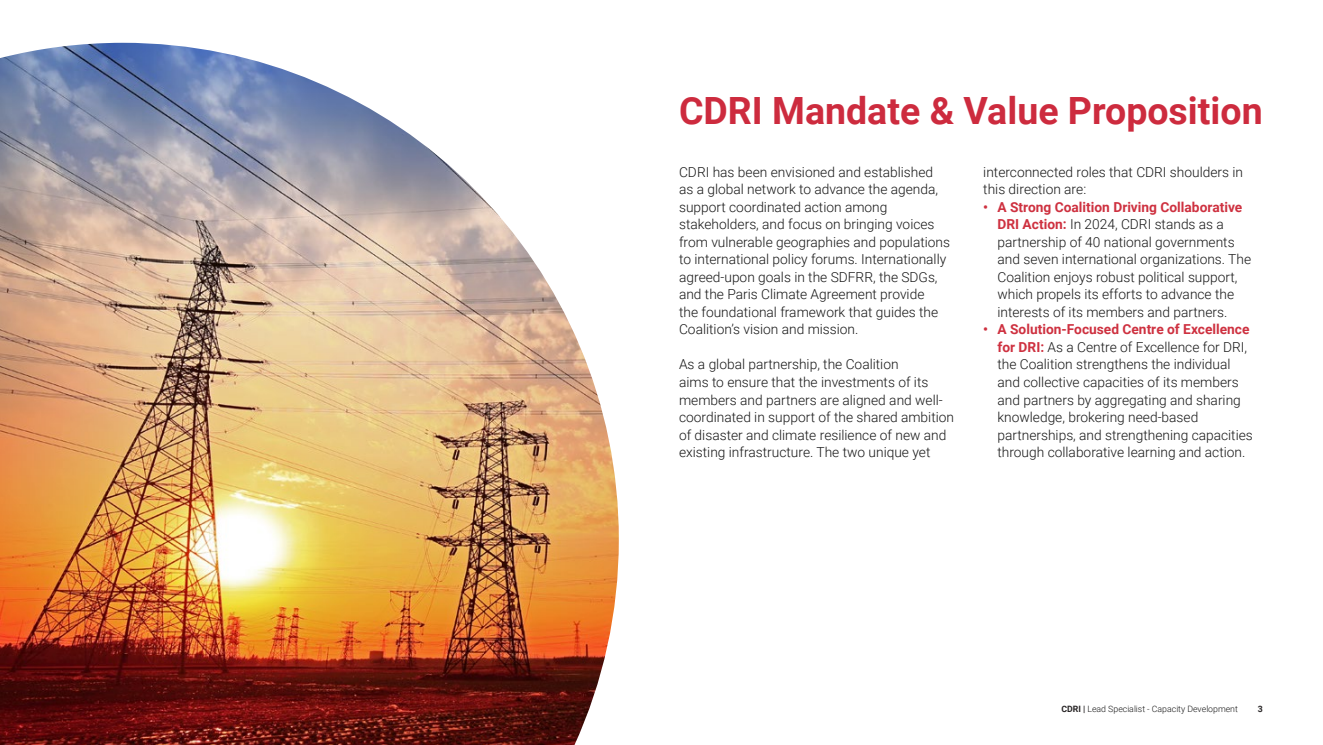
<style>
.page{position:relative;width:1323px;height:745px;background:#fff}
.page>*{position:absolute;margin:0;border:0;box-sizing:border-box;transform-origin:0 0}
.t1{font:700 37.5px "Roboto";color:#cd2b3e}
.t2{font:300 13.75px/17.5px "Roboto";color:#171717}
.t3{font:300 8.75px "Roboto";color:#171717}
.t4{font:700 8.75px "Roboto";color:#282526}
.s1{font-weight:700;color:#ce3140}
.s2{font-weight:700;color:#282526}
</style>
<div class="page">
<img style="left:0;top:43px;width:619px;height:701px">
<h2 class="t1" style="left:679px;top:84px;width:585px">CDRI Mandate &amp; Value Proposition</h2>
<p class="t2" style="left:679px;top:162px;width:273px">CDRI has been envisioned and established as a global network to advance the agenda, support coordinated action among stakeholders, and focus on bringing voices from vulnerable geographies and populations to international policy forums. Internationally agreed-upon goals in the SDFRR, the SDGs, and the Paris Climate Agreement provide<br>the foundational framework that guides the Coalition’s vision and mission.</p>
<p class="t2" style="left:679px;top:355px;width:276px">As a global partnership, the Coalition<br>aims to ensure that the investments of its members and partners are aligned and well&shy;coordinated in support of the shared ambition of disaster and climate resilience of new and existing infrastructure. The two unique yet</p>
<p class="t2" style="left:983px;top:162px;width:261px">interconnected roles that CDRI shoulders in this direction are:</p>
<p class="t2" style="left:997px;top:197px;width:255px;text-indent:-14px"><span class="s1">• A Strong Coalition Driving Collaborative DRI Action:</span> In 2024, CDRI stands as a partnership of 40 national governments and seven international organizations. The Coalition enjoys robust political support, which propels its efforts to advance the interests of its members and partners.</p>
<p class="t2" style="left:997px;top:320px;width:257px;text-indent:-14px"><span class="s1">• A Solution-Focused Centre of Excellence for DRI:</span> As a Centre of Excellence for DRI, the Coalition strengthens the individual and collective capacities of its members and partners by aggregating and sharing knowledge, brokering need-based partnerships, and strengthening capacities through collaborative learning and action.</p>
<p class="t3" style="left:1061px;top:701px;width:178px"><span class="s2">CDRI |</span> Lead Specialist - Capacity Development</p>
<p class="t4" style="left:1258px;top:701px;width:7px">3</p>
</div>
